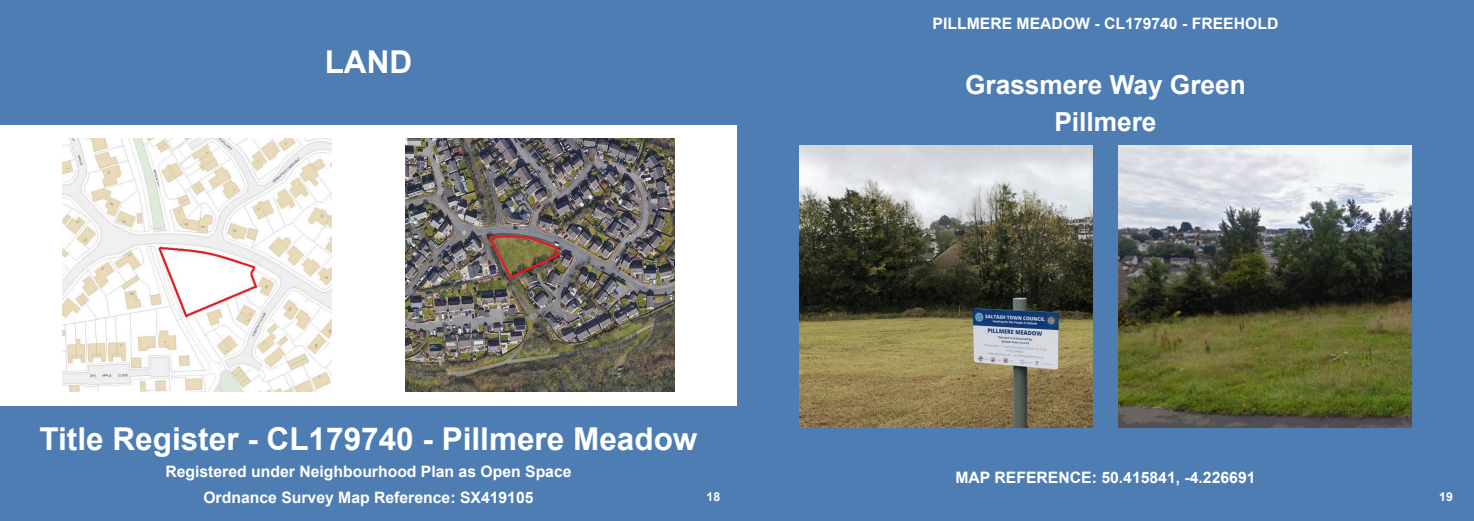
<style>
.page{position:relative;width:1474px;height:521px;background:#fff}
.page>*{position:absolute;margin:0;border:0;box-sizing:border-box;transform-origin:0 0}
.t1{font:700 31.5px "Arial";color:#fff}
.t2{font:700 26.25px/37.6px "Arial";color:#fff;text-align:center}
.t3{font:700 15.75px/26.8px "Arial";color:#fff;text-align:center}
.t4{font:700 12.25px "Arial";color:#fff}
</style>
<div class="page">
<div style="left:737px;top:0;width:736px;height:521px;background:#4d7db3"></div>
<img style="left:799px;top:146px;width:293px;height:281px">
<img style="left:1118px;top:146px;width:293px;height:281px">
<div style="left:0;top:0;width:737px;height:124px;background:#4d7db3"></div>
<div style="left:0;top:407px;width:737px;height:114px;background:#4d7db3"></div>
<img style="left:62px;top:139px;width:270px;height:252px">
<img style="left:405px;top:139px;width:270px;height:252px">
<h1 class="t1" style="left:325px;top:51px;width:89px">LAND</h1>
<h1 class="t1" style="left:39px;top:427px;width:659px">Title Register - CL179740 - Pillmere Meadow</h1>
<p class="t3" style="left:165px;top:459px;width:408px">Registered under Neighbourhood Plan as Open Space<br>Ordnance Survey Map Reference: SX419105</p>
<p class="t4" style="left:706px;top:492px;width:15px">18</p>
<p class="t3" style="left:932px;top:12px;width:347px">PILLMERE MEADOW - CL179740 - FREEHOLD</p>
<h2 class="t2" style="left:965px;top:68px;width:282px">Grassmere Way Green<br>Pillmere</h2>
<p class="t3" style="left:955px;top:465px;width:301px">MAP REFERENCE: 50.415841, -4.226691</p>
<p class="t4" style="left:1439px;top:492px;width:15px">19</p>
</div>
